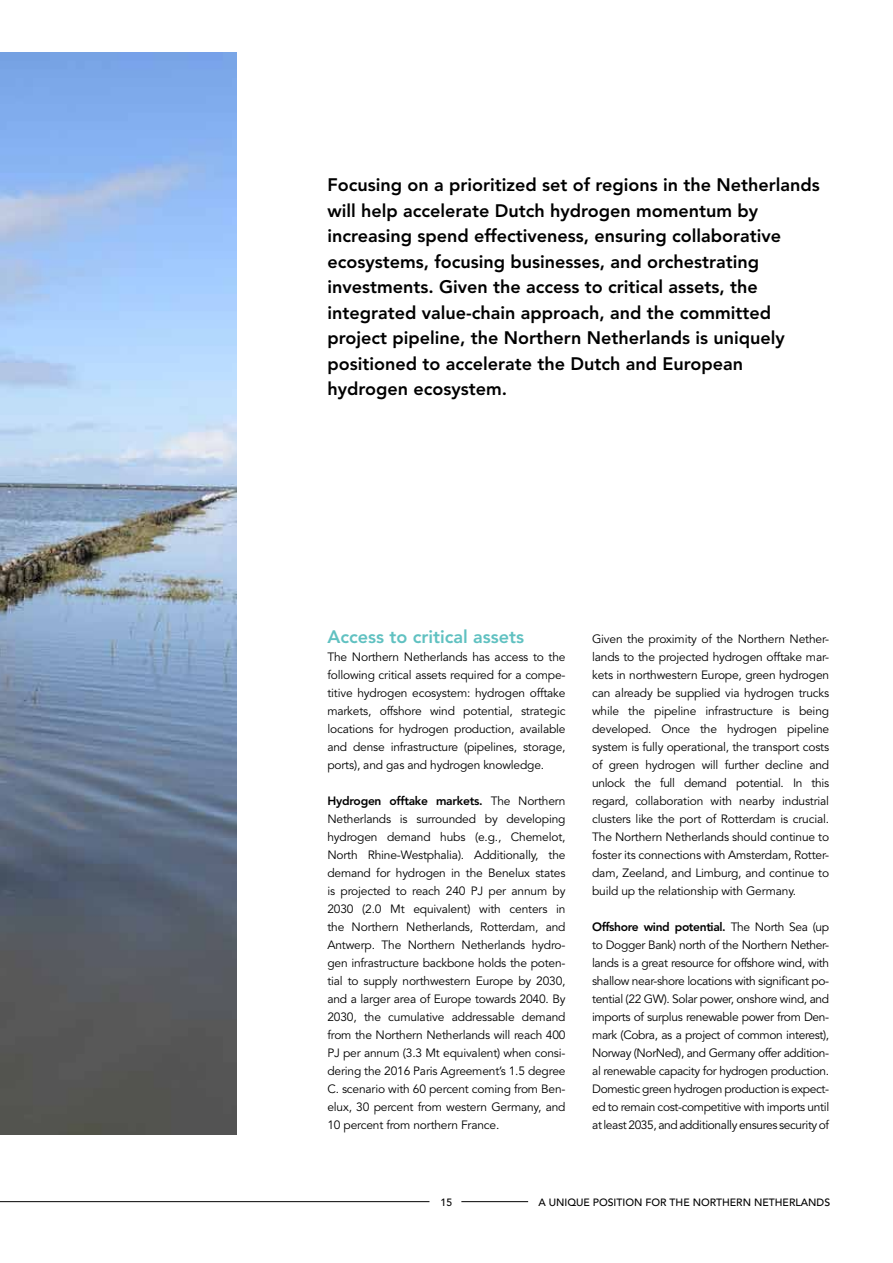
<style>
.page{position:relative;width:893px;height:1263px;background:#fff}
.page>*{position:absolute;margin:0;border:0;box-sizing:border-box;transform-origin:0 0}
.t1{font:800 18px/25.5px "Avenir LT Std";color:#000}
.t2{font:800 18px "Avenir LT Std";color:#60c1c1}
.t3{font:12px/18px "Avenir LT Std";letter-spacing:-.015em;color:#000;text-align:justify}
.t4{font:500 10.5px "Avenir LT Std";color:#000}
.s1{font-weight:800}
</style>
<div class="page">
<img style="left:0;top:52px;width:236px;height:1082px">
<hr style="left:0;top:1201px;width:429px;height:1px;background:#000">
<hr style="left:461px;top:1201px;width:67px;height:1px;background:#000">
<p class="t1" style="left:327px;top:172px;width:494px">Focusing on a prioritized set of regions in the Netherlands will help accelerate Dutch hydrogen momentum by increasing spend effectiveness, ensuring collaborative ecosystems, focusing businesses, and orchestrating investments. Given the access to critical assets, the integrated value-chain approach, and the committed project pipeline, the Northern Netherlands is uniquely positioned to accelerate the Dutch and European hydrogen ecosystem.</p>
<h1 class="t2" style="left:327px;top:626px;width:198px">Access to critical assets</h1>
<p class="t3" style="left:327px;top:648px;width:240px">The Northern Netherlands has access to the following critical assets required for a compe&shy;titive hydrogen ecosystem: hydrogen offtake markets, offshore wind potential, strategic locations for hydrogen production, available and dense infrastructure (pipelines, storage, ports), and gas and hydrogen knowledge.</p>
<p class="t3" style="left:327px;top:792px;width:240px"><span class="s1">Hydrogen offtake markets.</span> The Northern Netherlands is surrounded by developing hydrogen demand hubs (e.g., Chemelot, North Rhine-Westphalia). Additionally, the demand for hydrogen in the Benelux states is projected to reach 240 PJ per annum by 2030 (2.0 Mt equivalent) with centers in the Northern Netherlands, Rotterdam, and Antwerp. The Northern Netherlands hydro&shy;gen infrastructure backbone holds the poten&shy;tial to supply northwestern Europe by 2030, and a larger area of Europe towards 2040. By 2030, the cumulative addressable demand from the Northern Netherlands will reach 400<br>PJ per annum (3.3 Mt equivalent) when consi&shy;dering the 2016 Paris Agreement’s 1.5 degree C. scenario with 60 percent coming from Ben&shy;elux, 30 percent from western Germany, and 10 percent from northern France.</p>
<p class="t3" style="left:592px;top:630px;width:239px">Given the proximity of the Northern Nether&shy;lands to the projected hydrogen offtake mar&shy;kets in northwestern Europe, green hydrogen can already be supplied via hydrogen trucks while the pipeline infrastructure is being developed. Once the hydrogen pipeline system is fully operational, the transport costs of green hydrogen will further decline and unlock the full demand potential. In this regard, collaboration with nearby industrial clusters like the port of Rotterdam is crucial.<br>The Northern Netherlands should continue to foster its connections with Amsterdam, Rotter&shy;dam, Zeeland, and Limburg, and continue to build up the relationship with Germany.</p>
<p class="t3" style="left:592px;top:918px;width:239px"><span class="s1">Offshore wind potential.</span> The North Sea (up to Dogger Bank) north of the Northern Nether&shy;lands is a great resource for offshore wind, with shallow near-shore locations with significant po&shy;tential (22 GW). Solar power, onshore wind, and imports of surplus renewable power from Den&shy;mark (Cobra, as a project of common interest), Norway (NorNed), and Germany offer addition&shy;al renewable capacity for hydrogen production.<br>Domestic green hydrogen production is expect&shy;ed to remain cost-competitive with imports until at least 2035, and additionally ensures security of</p>
<p class="t4" style="left:441px;top:1196px;width:13px">15</p>
<p class="t4" style="left:538px;top:1196px;width:293px">A UNIQUE POSITION FOR THE NORTHERN NETHERLANDS</p>
</div>
